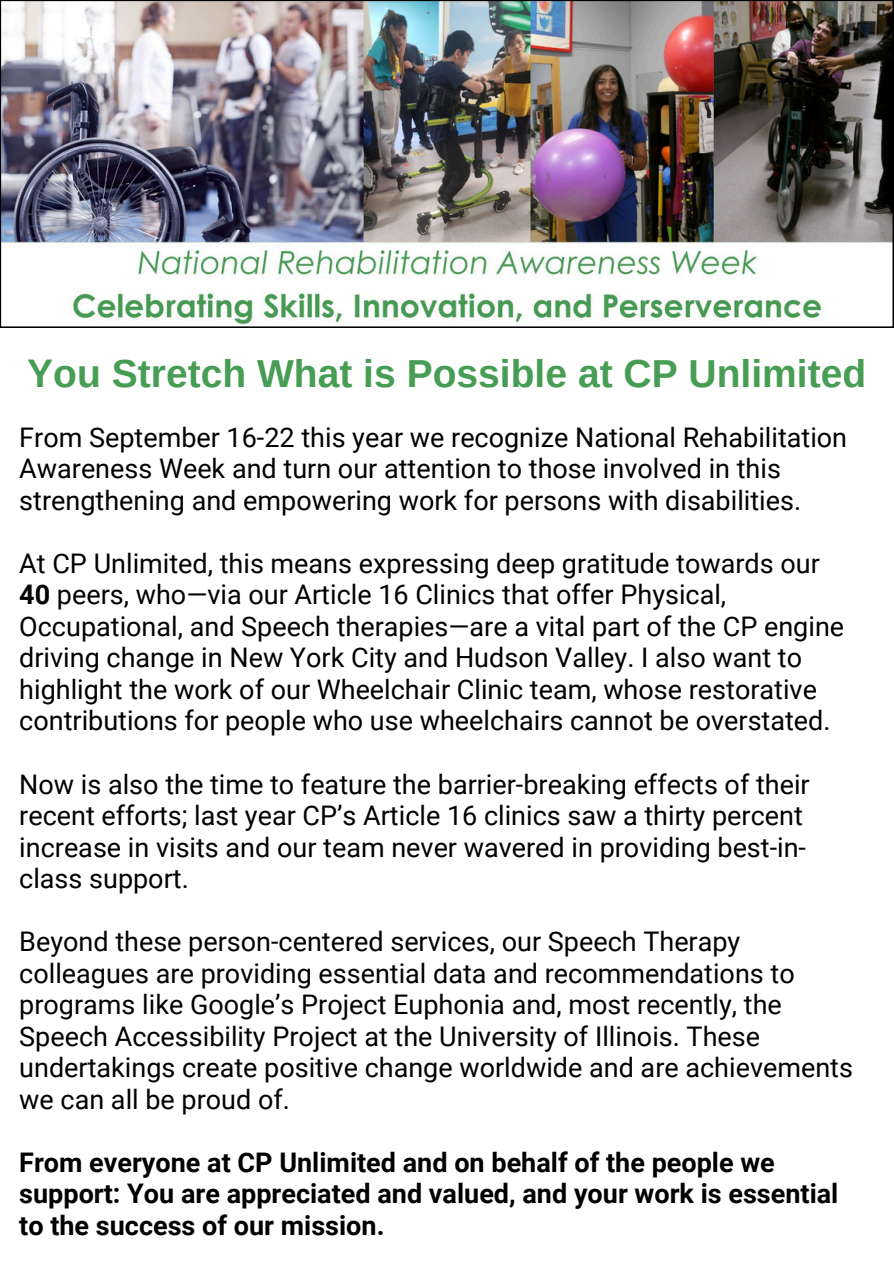
<style>
.page{position:relative;width:894px;height:1264px;background:#fff}
.page>*{position:absolute;margin:0;border:0;box-sizing:border-box;transform-origin:0 0}
.t1{font:700 39px "Arimo";color:#479d54}
.t2{font:27px/31.5px "Roboto";color:#000}
.t3{font:700 27px/31.5px "Roboto";color:#000}
.s1{font-weight:700}
</style>
<div class="page">
<img style="left:0;top:0;width:893px;height:327px">
<h1 class="t1" style="left:27px;top:351px;width:840px">You Stretch What is Possible at CP Unlimited</h1>
<p class="t2" style="left:19px;top:422px;width:829px">From September 16-22 this year we recognize National Rehabilitation<br>Awareness Week and turn our attention to those involved in this strengthening and empowering work for persons with disabilities.</p>
<p class="t2" style="left:19px;top:548px;width:801px">At CP Unlimited, this means expressing deep gratitude towards our</p>
<p class="t2" style="left:19px;top:579px;width:826px"><span class="s1">40</span> peers, who—via our Article 16 Clinics that offer Physical, Occupational, and Speech therapies—are a vital part of the CP engine driving change in New York City and Hudson Valley. I also want to highlight the work of our Wheelchair Clinic team, whose restorative contributions for people who use wheelchairs cannot be overstated.</p>
<p class="t2" style="left:19px;top:768px;width:791px">Now is also the time to feature the barrier-breaking effects of their recent efforts; last year CP’s Article 16 clinics saw a thirty percent increase in visits and our team never wavered in providing best-in&shy;class support.</p>
<p class="t2" style="left:19px;top:926px;width:835px">Beyond these person-centered services, our Speech Therapy colleagues are providing essential data and recommendations to programs like Google’s Project Euphonia and, most recently, the Speech Accessibility Project at the University of Illinois. These undertakings create positive change worldwide and are achievements we can all be proud of.</p>
<h2 class="t3" style="left:19px;top:1146px;width:820px">From everyone at CP Unlimited and on behalf of the people we support: You are appreciated and valued, and your work is essential to the success of our mission.</h2>
</div>
